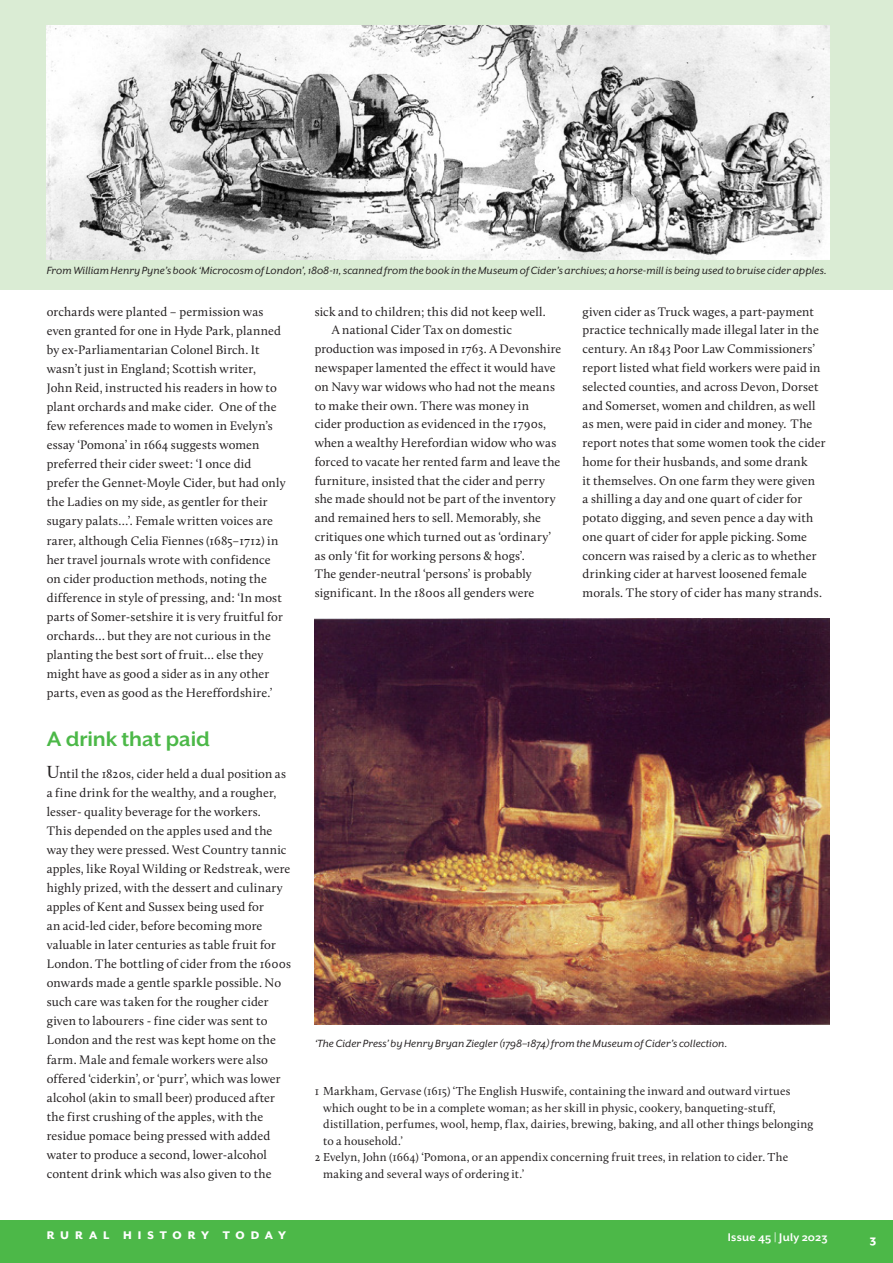
<style>
.page{position:relative;width:893px;height:1263px;background:#fff}
.page>*{position:absolute;margin:0;border:0;box-sizing:border-box;transform-origin:0 0}
.heading_B{font:700 24px "Mr Eaves XL San OT";letter-spacing:-.005em;color:#4cb848}
.main_text{font:12.75px/18.8px "Calluna";letter-spacing:.01em;color:#231f20}
._1st_para{font:12.75px/19px "Calluna";letter-spacing:.01em;color:#231f20}
.t1{font:800 12.75px "Mr Eaves XL San OT";letter-spacing:.465em;color:#fff}
.t2{font:700 12.75px "Mr Eaves XL San OT";letter-spacing:.015em;color:#fff}
.footnote{font:12px/16.5px "Calluna";letter-spacing:.01em;color:#231f20}
.t3{font:italic 12px "Mr Eaves XL San OT";letter-spacing:.01em;color:#231f20}
.s1{font-family:"Times New Roman";font-size:18px}
</style>
<div class="page">
<div style="left:0;top:1220px;width:893px;height:43px;background:#4cb848"></div>
<div style="left:0;top:0;width:893px;height:289px;background:#daecd4"></div>
<img style="left:47px;top:26px;width:782px;height:233px">
<img style="left:315px;top:618px;width:514px;height:407px">
<p class="t3" style="left:47px;top:264px;width:781px">From William Henry Pyne’s book ‘Microcosm of London’, 1808-11, scanned from the book in the Museum of Cider’s archives; a horse-mill is being used to bruise cider apples.</p>
<p class="main_text" style="left:47px;top:302px;width:240px">orchards were planted – permission was even granted for one in Hyde Park, planned by ex-Parliamentarian Colonel Birch. It wasn’t just in England; Scottish writer,<br>John Reid, instructed his readers in how to plant orchards and make cider. One of the few references made to women in Evelyn’s essay ‘Pomona’ in 1664 suggests women preferred their cider sweet: ‘I once did prefer the Gennet-Moyle Cider, but had only the Ladies on my side, as gentler for their sugary palats…’. Female written voices are rarer, although Celia Fiennes (1685–1712) in her travel journals wrote with confidence on cider production methods, noting the difference in style of pressing, and: ‘In most parts of Somer-setshire it is very fruitful for orchards… but they are not curious in the planting the best sort of fruit… else they might have as good a sider as in any other parts, even as good as the Hereffordshire.’</p>
<p class="heading_B" style="left:47px;top:725px;width:165px">A drink that paid</p>
<p class="_1st_para" style="left:47px;top:763px;width:246px"><span class="s1">U</span>ntil the 1820s, cider held a dual position as a fine drink for the wealthy, and a rougher, lesser- quality beverage for the workers.<br>This depended on the apples used and the way they were pressed. West Country tannic apples, like Royal Wilding or Redstreak, were highly prized, with the dessert and culinary apples of Kent and Sussex being used for<br>an acid-led cider, before becoming more valuable in later centuries as table fruit for London. The bottling of cider from the 1600s onwards made a gentle sparkle possible. No such care was taken for the rougher cider given to labourers - fine cider was sent to London and the rest was kept home on the farm. Male and female workers were also offered ‘ciderkin’, or ‘purr’, which was lower alcohol (akin to small beer) produced after the first crushing of the apples, with the residue pomace being pressed with added water to produce a second, lower-alcohol content drink which was also given to the</p>
<p class="_1st_para" style="left:315px;top:302px;width:233px">sick and to children; this did not keep well.</p>
<p class="main_text" style="left:315px;top:321px;width:248px;text-indent:17px">A national Cider Tax on domestic production was imposed in 1763. A Devonshire newspaper lamented the effect it would have on Navy war widows who had not the means to make their own. There was money in<br>cider production as evidenced in the 1790s, when a wealthy Herefordian widow who was forced to vacate her rented farm and leave the furniture, insisted that the cider and perry she made should not be part of the inventory and remained hers to sell. Memorably, she critiques one which turned out as ‘ordinary’ as only ‘fit for working persons &amp; hogs’.<br>The gender-neutral ‘persons’ is probably significant. In the 1800s all genders were</p>
<p class="main_text" style="left:583px;top:302px;width:245px">given cider as Truck wages, a part-payment practice technically made illegal later in the century. An 1843 Poor Law Commissioners’ report listed what field workers were paid in selected counties, and across Devon, Dorset and Somerset, women and children, as well as men, were paid in cider and money. The report notes that some women took the cider home for their husbands, and some drank<br>it themselves. On one farm they were given<br>a shilling a day and one quart of cider for potato digging, and seven pence a day with one quart of cider for apple picking. Some concern was raised by a cleric as to whether drinking cider at harvest loosened female morals. The story of cider has many strands.</p>
<p class="t3" style="left:315px;top:1037px;width:414px">‘The Cider Press’ by Henry Bryan Ziegler (1798–1874) from the Museum of Cider’s collection.</p>
<p class="footnote" style="left:315px;top:1083px;width:477px">1 Markham, Gervase (1615) ‘The English Huswife, containing the inward and outward virtues</p>
<p class="footnote" style="left:323px;top:1099px;width:492px">which ought to be in a complete woman; as her skill in physic, cookery, banqueting-stuff, distillation, perfumes, wool, hemp, flax, dairies, brewing, baking, and all other things belonging to a household.’</p>
<p class="footnote" style="left:315px;top:1149px;width:475px">2 Evelyn, John (1664) ‘Pomona, or an appendix concerning fruit trees, in relation to cider. The</p>
<p class="footnote" style="left:323px;top:1165px;width:202px">making and several ways of ordering it.’</p>
<p class="t1" style="left:47px;top:1228px;width:241px">RURAL HISTORY TODAY</p>
<p class="t2" style="left:728px;top:1230px;width:101px">Issue 45 | July 2023</p>
<p class="t1" style="left:870px;top:1232px;width:8px">3</p>
</div>
